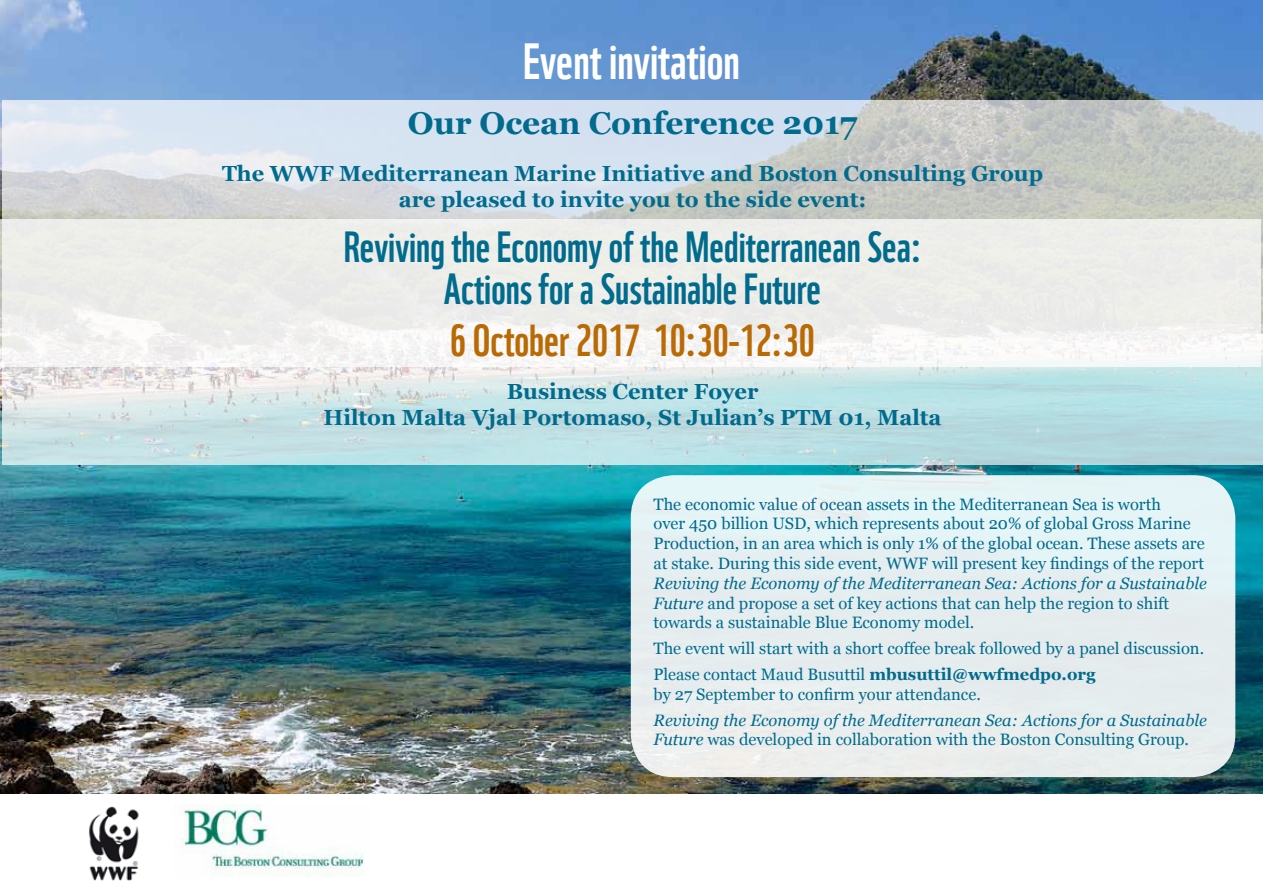
<style>
.page{position:relative;width:1263px;height:893px;background:#fff}
.page>*{position:absolute;margin:0;border:0;box-sizing:border-box;transform-origin:0 0}
.t1{font:49.5px "WWF";color:#fff}
.t2{font:43.65px "WWF";color:#b96a05}
.t3{font:42.45px/42.5px "WWF";color:#006b8d;text-align:center}
.t4{font:700 31.5px "Georgia";color:#006b8d}
.t5{font:700 21.9px/26.2px "Georgia";color:#006b8d;text-align:center}
.t6{font:16.5px/19.8px "Georgia";color:#006b8d}
.t7{font:italic 16.5px/19.8px "Georgia";color:#006b8d}
.s1{font-style:italic}
.s2{font-weight:700}
.s3{font-style:normal}
</style>
<div class="page">
<img style="left:0;top:0;width:1263px;height:793px">
<svg style="left:2px;top:100px;width:1261px;height:364px;background:#cbdbde"></svg>
<div style="left:0;top:220px;width:1261px;height:147px;background:linear-gradient(to bottom,#eaebe6,#f5f4f4)"></div>
<div style="left:631px;top:475px;width:604px;height:302px;background:#e5eeef;border-radius:43px"></div>
<img style="left:181px;top:805px;width:183px;height:71px">
<img style="left:89px;top:806px;width:50px;height:75px">
<h1 class="t1" style="left:523px;top:22px;width:218px">Event invitation</h1>
<h3 class="t4" style="left:408px;top:106px;width:451px">Our Ocean Conference 2017</h3>
<h3 class="t5" style="left:222px;top:160px;width:822px">The WWF Mediterranean Marine Initiative and Boston Consulting Group are pleased to invite you to the side event:</h3>
<h3 class="t3" style="left:344px;top:221px;width:579px">Reviving the Economy of the Mediterranean Sea:<br>Actions for a Sustainable Future</h3>
<h2 class="t2" style="left:450px;top:307px;width:366px">6 October 2017 10:30-12:30</h2>
<h3 class="t5" style="left:323px;top:378px;width:620px">Business Center Foyer<br>Hilton Malta Vjal Portomaso, St Julian’s PTM 01, Malta</h3>
<p class="t6" style="left:653px;top:494px;width:553px">The economic value of ocean assets in the Mediterranean Sea is worth<br>over 450 billion USD, which represents about 20% of global Gross Marine Production, in an area which is only 1% of the global ocean. These assets are at stake. During this side event, WWF will present key findings of the report</p>
<p class="t6" style="left:653px;top:573px;width:555px"><span class="s1">Reviving the Economy of the Mediterranean Sea: Actions for a Sustainable<br>Future</span> and propose a set of key actions that can help the region to shift towards a sustainable Blue Economy model.</p>
<p class="t6" style="left:653px;top:636px;width:552px;line-height:25.8px">The event will start with a short coffee break followed by a panel discussion.<br>Please contact Maud Busuttil <span class="s2">mbusuttil@wwfmedpo.org</span></p>
<p class="t6" style="left:653px;top:684px;width:329px">by 27 September to confirm your attendance.</p>
<p class="t7" style="left:653px;top:710px;width:555px">Reviving the Economy of the Mediterranean Sea: Actions for a Sustainable<br>Future <span class="s3">was developed in collaboration with the Boston Consulting Group.</span></p>
</div>
